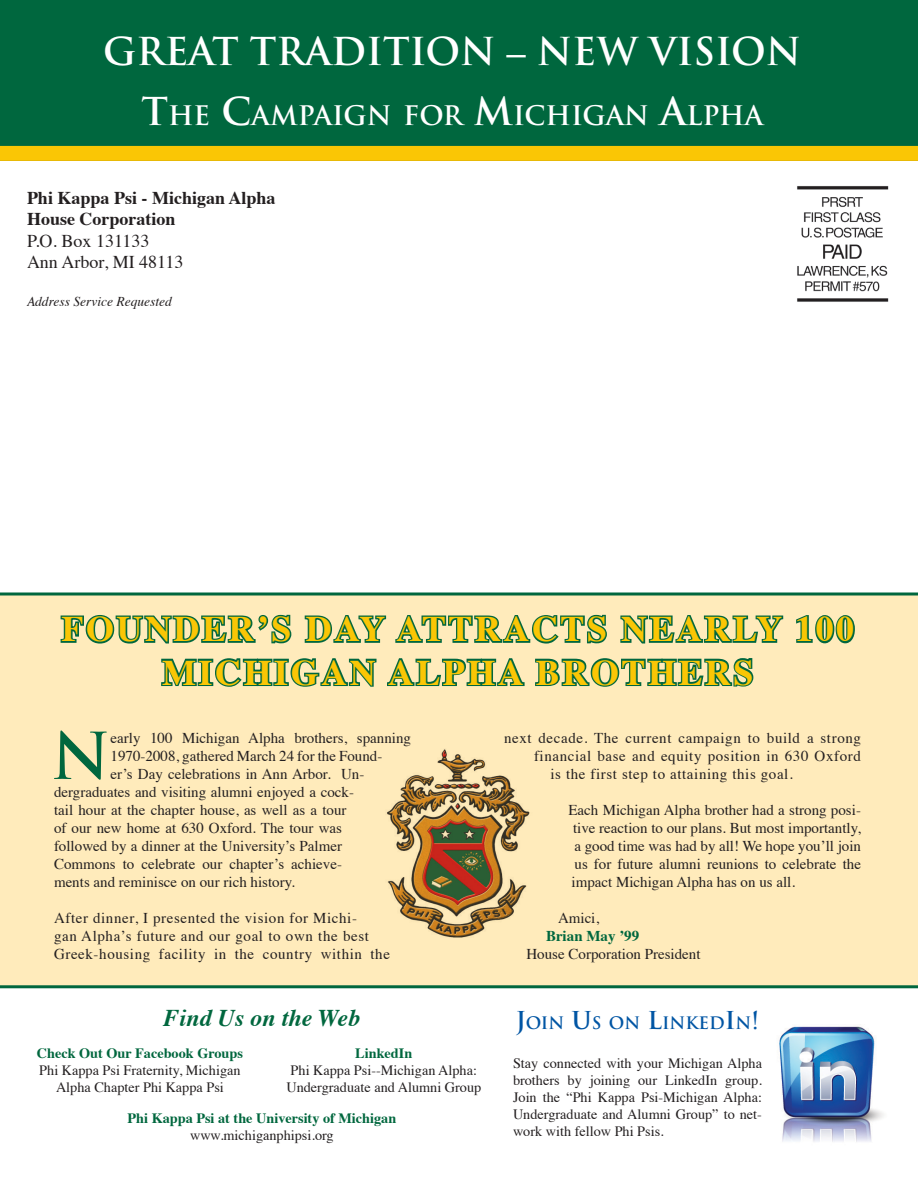
<style>
.page{position:relative;width:918px;height:1188px;background:#fff}
.page>*{position:absolute;margin:0;border:0;box-sizing:border-box;transform-origin:0 0}
.t1{font:700 62.85px "Trajan";color:#00673e}
.t2{font:700 37.5px "Trajan";color:#fff}
.t3{font:700 36px/43.2px "Times";letter-spacing:.07em;color:#fac605;text-align:center}
.t4{font:700 26.25px "Trajan";color:#fff}
.t5{font:italic 700 24px "Times";color:#00673e}
.t6{font:700 18px "Times";color:#231f20}
.t7{font:18px "Times";color:#231f20}
.t8{font:700 16.8px "Trajan";color:#0055a4}
.t9{font:15px/18px "Times";color:#231f20;text-align:justify}
.t10{font:15px/18px "Times";letter-spacing:.04em;color:#231f20}
.t11{font:700 15px "Times";color:#00673e}
.t12{font:14.25px/17.1px "Times";color:#231f20;text-align:justify}
.t13{font:700 14.25px "Times";color:#00673e}
.t14{font:italic 13.5px "Times";color:#231f20}
.s1{font-family:"Times New Roman"}
.s2{font-size:37.5px}
.s3{font-size:24px}
</style>
<div class="page">
<div style="left:0;top:595px;width:918px;height:390px;background:#ffebbb"></div>
<img style="left:387px;top:749px;width:143px;height:189px">
<div style="left:0;top:0;width:918px;height:146px;background:#00673e"></div>
<div style="left:0;top:146px;width:918px;height:15px;background:#fac605"></div>
<svg style="left:60px;top:614px;width:232px;height:30px"></svg>
<svg style="left:304px;top:615px;width:83px;height:28px"></svg>
<svg style="left:395px;top:614px;width:212px;height:30px"></svg>
<svg style="left:620px;top:615px;width:164px;height:29px"></svg>
<svg style="left:796px;top:615px;width:59px;height:29px"></svg>
<svg style="left:161px;top:658px;width:216px;height:29px"></svg>
<svg style="left:387px;top:658px;width:138px;height:29px"></svg>
<svg style="left:535px;top:658px;width:219px;height:29px"></svg>
<img style="left:779px;top:1026px;width:105px;height:116px">
<svg style="left:0;top:592px;width:918px;height:4px;background:#3f8a65"></svg>
<img style="left:797px;top:186px;width:92px;height:116px">
<hr style="left:0;top:985px;width:918px;height:3px;background:#00673e">
<p class="t2" style="left:103px;top:28px;width:700px">GREAT TRADITION <span class="s1">–</span> NEW VISION</p>
<p class="t4" style="left:141px;top:99px;width:623px"><span class="s2">T</span>HE <span class="s2">C</span>AMPAIGN FOR <span class="s2">M</span>ICHIGAN <span class="s2">A</span>LPHA</p>
<p class="t6" style="left:27px;top:180px;width:250px">Phi Kappa Psi - Michigan Alpha</p>
<p class="t6" style="left:27px;top:202px;width:150px">House Corporation</p>
<p class="t7" style="left:27px;top:224px;width:124px">P.O. Box 131133</p>
<p class="t7" style="left:27px;top:246px;width:158px">Ann Arbor, MI 48113</p>
<p class="t14" style="left:27px;top:290px;width:146px">Address Service Requested</p>
<p class="t3" style="left:62px;top:604px;width:794px">FOUNDER’S DAY ATTRACTS NEARLY 100<br>MICHIGAN ALPHA BROTHERS</p>
<p class="t1" style="left:51px;top:717px;width:61px">N</p>
<p class="t9" style="left:111px;top:728px;width:302px">early 100 Michigan Alpha brothers, spanning</p>
<p class="t9" style="left:111px;top:746px;width:273px">1970-2008, gathered March 24 for the Found-</p>
<p class="t9" style="left:111px;top:764px;width:255px">er’s Day celebrations in Ann Arbor. Un-</p>
<p class="t9" style="left:54px;top:782px;width:301px">dergraduates and visiting alumni enjoyed a cock-</p>
<p class="t9" style="left:54px;top:800px;width:294px">tail hour at the chapter house, as well as a tour</p>
<p class="t9" style="left:54px;top:818px;width:290px">of our new home at 630 Oxford. The tour was</p>
<p class="t9" style="left:54px;top:836px;width:290px">followed by a dinner at the University’s Palmer</p>
<p class="t9" style="left:54px;top:854px;width:289px">Commons to celebrate our chapter’s achieve-</p>
<p class="t9" style="left:54px;top:872px;width:243px">ments and reminisce on our rich history.</p>
<p class="t10" style="left:54px;top:908px;width:338px">After dinner, I presented the vision for Michi-<br>gan Alpha’s future and our goal to own the best<br>Greek-housing facility in the country within the</p>
<p class="t5" style="left:164px;top:995px;width:198px">Find Us on the Web</p>
<p class="t13" style="left:37px;top:1040px;width:208px">Check Out Our Facebook Groups</p>
<p class="t12" style="left:39px;top:1061px;width:203px;text-align:center">Phi Kappa Psi Fraternity, Michigan<br>Alpha Chapter Phi Kappa Psi</p>
<p class="t13" style="left:355px;top:1040px;width:59px">LinkedIn</p>
<p class="t12" style="left:291px;top:1061px;width:188px">Phi Kappa Psi--Michigan Alpha:</p>
<p class="t12" style="left:286px;top:1078px;width:196px">Undergraduate and Alumni Group</p>
<p class="t13" style="left:128px;top:1105px;width:270px">Phi Kappa Psi at the University of Michigan</p>
<p class="t12" style="left:190px;top:1126px;width:145px">www.michiganphipsi.org</p>
<p class="t10" style="left:504px;top:728px;width:359px">next decade. The current campaign to build a strong</p>
<p class="t10" style="left:534px;top:746px;width:328px">financial base and equity position in 630 Oxford</p>
<p class="t10" style="left:550px;top:764px;width:244px">is the first step to attaining this goal.</p>
<p class="t9" style="left:568px;top:800px;width:294px">Each Michigan Alpha brother had a strong posi&shy;tive reaction to our plans. But most importantly, a good time was had by all! We hope you’ll join us for future alumni reunions to celebrate the impact Michigan Alpha has on us all.</p>
<p class="t9" style="left:558px;top:908px;width:43px">Amici,</p>
<p class="t11" style="left:546px;top:921px;width:95px">Brian May ’99</p>
<p class="t9" style="left:526px;top:944px;width:176px">House Corporation President</p>
<p class="t8" style="left:516px;top:1012px;width:245px"><span class="s3">J</span>OIN <span class="s3">U</span>S ON <span class="s3">L</span>INKED<span class="s3">I</span>N<span class="s3">!</span></p>
<p class="t12" style="left:513px;top:1053px;width:251px">Stay connected with your Michigan Alpha brothers by joining our LinkedIn group.<br>Join the “Phi Kappa Psi-Michigan Alpha:<br>Undergraduate and Alumni Group” to net&shy;work with fellow Phi Psis.</p>
</div>
